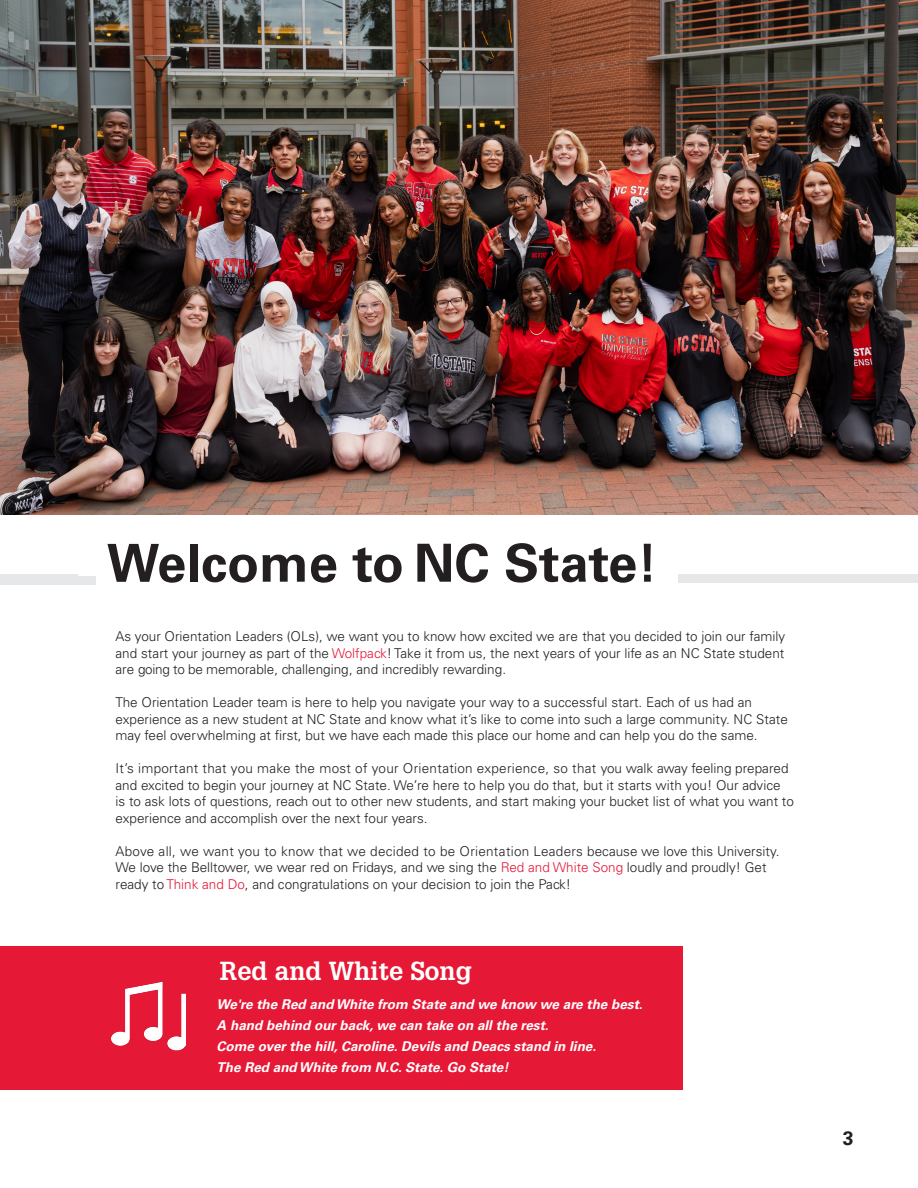
<style>
.page{position:relative;width:918px;height:1188px;background:#fff}
.page>*{position:absolute;margin:0;border:0;box-sizing:border-box;transform-origin:0 0}
.t1{font:700 52.5px "Univers LT Std";color:#231f20}
.body_text{font:700 25.5px "Glypha LT Std";color:#fff}
.t2{font:700 19.5px "Univers LT Std";color:#231f20}
.body_text-2{font:300 13.5px/16.5px "Univers LT Std";color:#231f20}
.body_text-3{font:italic 700 13.5px "Univers LT Std";color:#fff}
.s1{color:#e51836}
</style>
<div class="page">
<hr style="left:0;top:0;width:1px;height:63px;background:#e6e7e9">
<div style="left:0;top:576px;width:96px;height:8px;background:#e6e7e9"></div>
<div style="left:678px;top:574px;width:240px;height:8px;background:#e6e7e9"></div>
<div style="left:0;top:946px;width:683px;height:144px;background:#e51836"></div>
<img style="left:111px;top:981px;width:75px;height:70px">
<img style="left:1px;top:0;width:917px;height:515px">
<div style="left:0;top:574px;width:78px;height:8px;background:#e6e7e9"></div>
<p class="t1" style="left:107px;top:532px;width:553px">Welcome to NC State!</p>
<p class="body_text-2" style="left:116px;top:628px;width:671px;text-align:justify">As your Orientation Leaders (OLs), we want you to know how excited we are that you decided to join our family and start your journey as part of the <span class="s1">Wolfpack</span>! Take it from us, the next years of your life as an NC State student are going to be memorable, challenging, and incredibly rewarding.</p>
<p class="body_text-2" style="left:116px;top:694px;width:674px">The Orientation Leader team is here to help you navigate your way to a successful start. Each of us had an experience as a new student at NC State and know what it’s like to come into such a large community. NC State may feel overwhelming at first, but we have each made this place our home and can help you do the same.</p>
<p class="body_text-2" style="left:116px;top:760px;width:680px">It’s important that you make the most of your Orientation experience, so that you walk away feeling prepared and excited to begin your journey at NC State. We’re here to help you do that, but it starts with you! Our advice<br>is to ask lots of questions, reach out to other new students, and start making your bucket list of what you want to experience and accomplish over the next four years.</p>
<p class="body_text-2" style="left:116px;top:843px;width:666px">Above all, we want you to know that we decided to be Orientation Leaders because we love this University.<br>We love the Belltower, we wear red on Fridays, and we sing the <span class="s1">Red and White Song</span> loudly and proudly! Get ready to <span class="s1">Think and Do</span>, and congratulations on your decision to join the Pack!</p>
<p class="body_text" style="left:220px;top:955px;width:253px">Red and White Song</p>
<p class="body_text-3" style="left:217px;top:996px;width:428px">We're the Red and White from State and we know we are the best.</p>
<p class="body_text-3" style="left:217px;top:1017px;width:334px">A hand behind our back, we can take on all the rest.</p>
<p class="body_text-3" style="left:217px;top:1038px;width:381px">Come over the hill, Caroline. Devils and Deacs stand in line.</p>
<p class="body_text-3" style="left:217px;top:1059px;width:294px">The Red and White from N.C. State. Go State!</p>
<h3 class="t2" style="left:843px;top:1127px;width:12px">3</h3>
</div>
